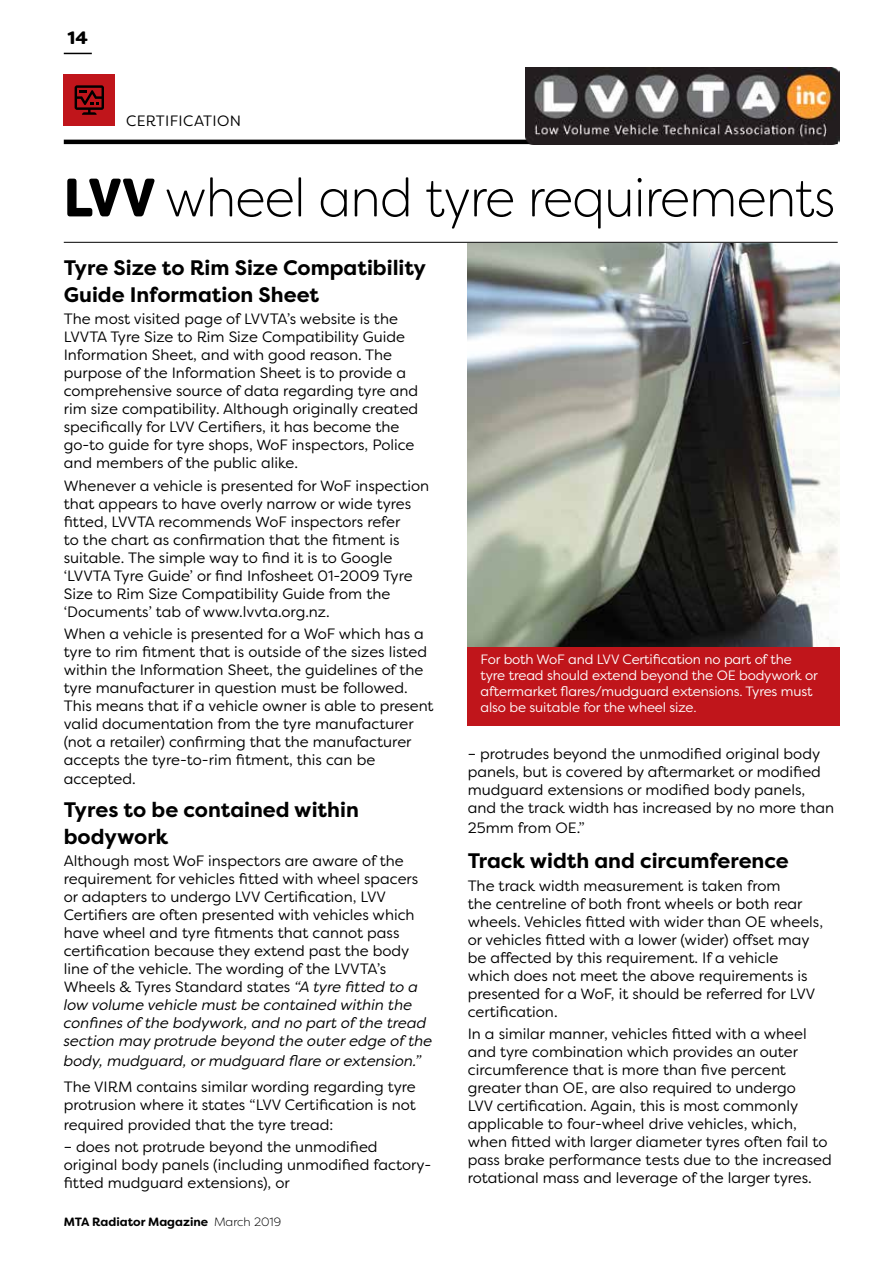
<style>
.page{position:relative;width:893px;height:1263px;background:#fff}
.page>*{position:absolute;margin:0;border:0;box-sizing:border-box;transform-origin:0 0}
.t1{font:300 54px "Filson Soft";letter-spacing:-.01em;color:#000;scale:.93 1}
.t2{font:700 21px/27px "Filson Pro";color:#000}
.t3{font:900 18px "Filson Soft";color:#000}
.t4{font:15px/18px "Filson Soft";color:#000}
.t5{font:italic 15px "Filson Soft";color:#000}
.t6{font:15px "Filson Soft";letter-spacing:.02em;color:#000}
.t7{font:13.5px/16.2px "Filson Pro";letter-spacing:-.01em;color:#fff}
.t8{font:700 12px "Filson Soft";color:#000}
.s1{font-weight:900}
.s2{font-style:italic}
.s3{font-weight:300}
</style>
<div class="page">
<svg style="left:64px;top:53px;width:28px;height:1px"></svg>
<div style="left:468px;top:646px;width:372px;height:80px;background:#c0151b"></div>
<hr style="left:64px;top:140px;width:774px;height:4px;background:#000">
<hr style="left:64px;top:242px;width:774px;height:1px;background:#000">
<div style="left:64px;top:75px;width:51px;height:51px;background:#c0151b"></div>
<svg style="left:75px;top:85px;width:29px;height:30px"></svg>
<img style="left:525px;top:67px;width:315px;height:77px">
<img style="left:468px;top:243px;width:372px;height:403px">
<p class="t3" style="left:68px;top:26px;width:22px">14</p>
<p class="t6" style="left:126px;top:111px;width:116px">CERTIFICATION</p>
<h1 class="t1" style="left:64px;top:164px;width:831px"><span class="s1">LVV</span> wheel and tyre requirements</h1>
<h2 class="t2" style="left:64px;top:255px;width:364px">Tyre Size to Rim Size Compatibility<br>Guide Information Sheet</h2>
<p class="t4" style="left:64px;top:310px;width:356px">The most visited page of LVVTA’s website is the LVVTA Tyre Size to Rim Size Compatibility Guide Information Sheet, and with good reason. The purpose of the Information Sheet is to provide a comprehensive source of data regarding tyre and rim size compatibility. Although originally created specifically for LVV Certifiers, it has become the go-to guide for tyre shops, WoF inspectors, Police and members of the public alike.</p>
<p class="t4" style="left:64px;top:476px;width:367px">Whenever a vehicle is presented for WoF inspection that appears to have overly narrow or wide tyres fitted, LVVTA recommends WoF inspectors refer<br>to the chart as confirmation that the fitment is suitable. The simple way to find it is to Google ‘LVVTA Tyre Guide’ or find Infosheet 01-2009 Tyre Size to Rim Size Compatibility Guide from the ‘Documents’ tab of www.lvvta.org.nz.</p>
<p class="t4" style="left:64px;top:625px;width:371px">When a vehicle is presented for a WoF which has a tyre to rim fitment that is outside of the sizes listed within the Information Sheet, the guidelines of the tyre manufacturer in question must be followed.<br>This means that if a vehicle owner is able to present valid documentation from the tyre manufacturer (not a retailer) confirming that the manufacturer accepts the tyre-to-rim fitment, this can be</p>
<p class="t4" style="left:64px;top:770px;width:73px">accepted.</p>
<h2 class="t2" style="left:64px;top:796px;width:297px">Tyres to be contained within bodywork</h2>
<p class="t4" style="left:64px;top:852px;width:370px">Although most WoF inspectors are aware of the requirement for vehicles fitted with wheel spacers or adapters to undergo LVV Certification, LVV Certifiers are often presented with vehicles which have wheel and tyre fitments that cannot pass certification because they extend past the body line of the vehicle. The wording of the LVVTA’s Wheels &amp; Tyres Standard states <span class="s2">“A tyre fitted to a low volume vehicle must be contained within the confines of the bodywork, and no part of the tread section may protrude beyond the outer edge of the</span></p>
<p class="t5" style="left:64px;top:1051px;width:359px">body, mudguard, or mudguard flare or extension.”</p>
<p class="t4" style="left:64px;top:1078px;width:354px">The VIRM contains similar wording regarding tyre protrusion where it states “LVV Certification is not</p>
<p class="t4" style="left:64px;top:1115px;width:271px">required provided that the tyre tread:</p>
<p class="t4" style="left:64px;top:1138px;width:369px">– does not protrude beyond the unmodified original body panels (including unmodified factory&shy;fitted mudguard extensions), or</p>
<p class="t8" style="left:64px;top:1213px;width:219px">MTA Radiator Magazine <span class="s3">March 2019</span></p>
<p class="t7" style="left:480px;top:650px;width:339px">For both WoF and LVV Certification no part of the tyre tread should extend beyond the OE bodywork or aftermarket flares/mudguard extensions. Tyres must also be suitable for the wheel size.</p>
<p class="t4" style="left:468px;top:745px;width:368px">– protrudes beyond the unmodified original body panels, but is covered by aftermarket or modified mudguard extensions or modified body panels, and the track width has increased by no more than</p>
<p class="t4" style="left:468px;top:818px;width:119px">25mm from OE.”</p>
<h2 class="t2" style="left:468px;top:848px;width:323px">Track width and circumference</h2>
<p class="t4" style="left:468px;top:876px;width:357px">The track width measurement is taken from<br>the centreline of both front wheels or both rear wheels. Vehicles fitted with wider than OE wheels, or vehicles fitted with a lower (wider) offset may be affected by this requirement. If a vehicle which does not meet the above requirements is presented for a WoF, it should be referred for LVV certification.</p>
<p class="t4" style="left:468px;top:1024px;width:366px">In a similar manner, vehicles fitted with a wheel and tyre combination which provides an outer circumference that is more than five percent greater than OE, are also required to undergo<br>LVV certification. Again, this is most commonly applicable to four-wheel drive vehicles, which, when fitted with larger diameter tyres often fail to pass brake performance tests due to the increased rotational mass and leverage of the larger tyres.</p>
</div>
